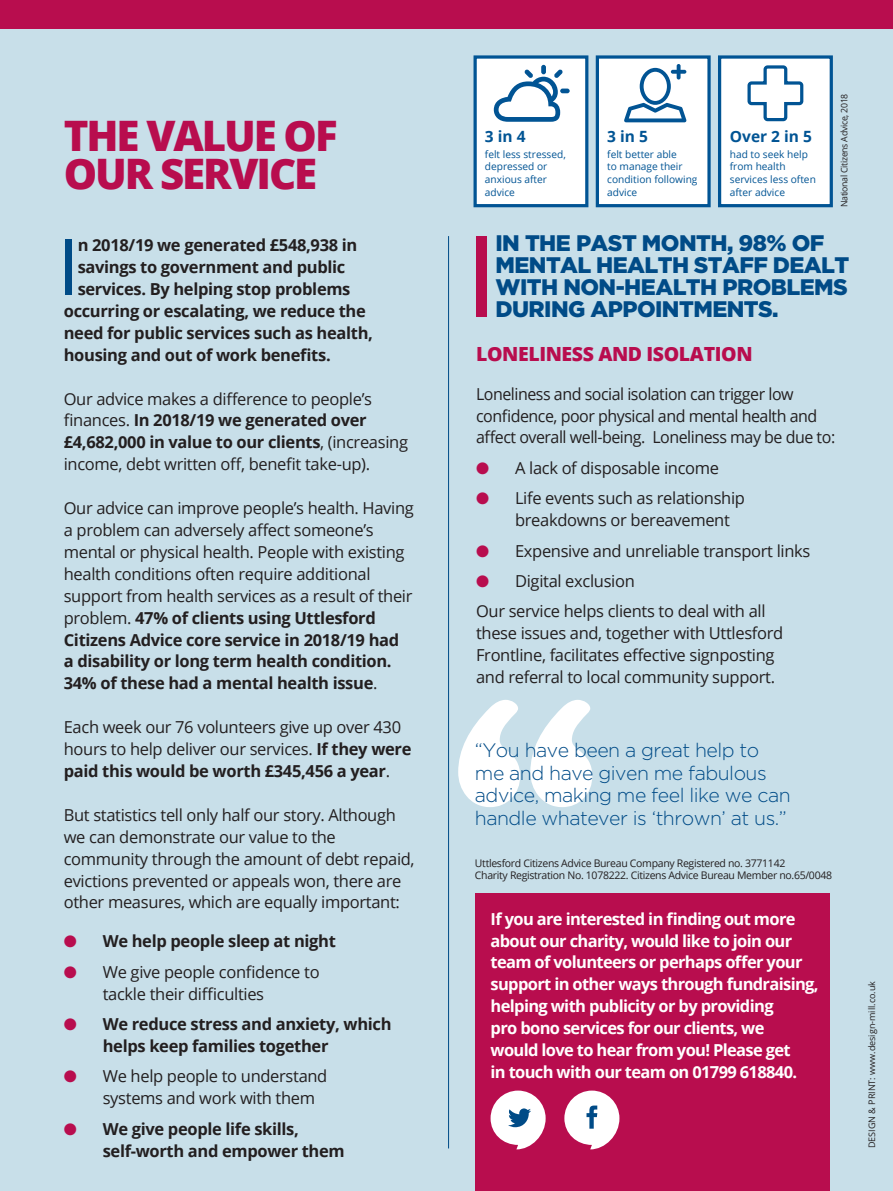
<style>
.page{position:relative;width:893px;height:1191px;background:#c8dfe9}
.page>*{position:absolute;margin:0;border:0;box-sizing:border-box;transform-origin:0 0}
._19_BODY{font:77.85px "Open Sans";color:#004b87}
._15HEADS{font:800 42px/37.5px "Open Sans";letter-spacing:-.05em;color:#b80d4e}
._14_HEADS{font:900 22.5px/21.9px "Gotham";letter-spacing:-.025em;color:#004b87}
._19_QUOTE{font:300 19.5px/22.5px "Gotham";letter-spacing:-.025em;color:#004b87}
._19_HEADS{font:800 19.5px "Open Sans";letter-spacing:-.02em;color:#b80d4e}
._19_BODY-2{font:16.5px/21.9px "Open Sans";letter-spacing:-.02em;color:#231f20}
._19_BODY-3{font:700 16.5px/21.9px "Open Sans";letter-spacing:-.02em;color:#231f20}
._14Body{font:700 16.5px/21.9px "Open Sans";letter-spacing:-.04em;color:#fff}
.t1{font:700 15.45px "Open Sans";color:#015494}
.t2{font:10.5px/12.6px "Open Sans";letter-spacing:-.03em;color:#231f20}
.t3{font:10.2px/12.8px "Open Sans";color:#015494}
.Body{font:9px "Open Sans";color:#231f20}
._19_BODY-4{font:9px "Open Sans";letter-spacing:-.03em;color:#231f20}
.s1{font-weight:700}
.s2{color:#b80d4e}
</style>
<div class="page">
<div style="left:0;top:0;width:893px;height:28px;background:#b80d4e"></div>
<hr style="left:448px;top:236px;width:1px;height:912px;background:#004b87">
<svg style="left:458px;top:700px;width:134px;height:107px"></svg>
<div style="left:476px;top:237px;width:11px;height:80px;background:#b80d4e"></div>
<div style="left:475px;top:893px;width:354px;height:298px;background:#b80d4e"></div>
<svg style="left:491px;top:1090px;width:55px;height:59px"></svg>
<svg style="left:564px;top:1090px;width:55px;height:59px"></svg>
<div style="left:475px;top:57px;width:112px;height:149px;background:#fff"></div>
<div style="left:473px;top:55px;width:115px;height:152px;border:3px solid #015494"></div>
<div style="left:597px;top:57px;width:112px;height:149px;background:#fff"></div>
<div style="left:596px;top:55px;width:115px;height:152px;border:3px solid #015494"></div>
<div style="left:720px;top:57px;width:111px;height:149px;background:#fff"></div>
<div style="left:718px;top:55px;width:115px;height:152px;border:3px solid #015494"></div>
<svg style="left:560px;top:89px;width:10px;height:4px"></svg>
<div style="left:541px;top:65px;width:5px;height:9px;background:#015494;border-radius:2px"></div>
<svg style="left:494px;top:69px;width:69px;height:53px"></svg>
<svg style="left:624px;top:64px;width:62px;height:58px"></svg>
<svg style="left:747px;top:65px;width:57px;height:57px"></svg>
<p class="_15HEADS" style="left:64px;top:115px;width:275px">THE VALUE OF<br>OUR SERVICE</p>
<p class="_19_BODY" style="left:58px;top:213px;width:23px">I</p>
<p class="_19_BODY-3" style="left:78px;top:234px;width:281px">n 2018/19 we generated £548,938 in</p>
<p class="_19_BODY-3" style="left:78px;top:256px;width:269px">savings to government and public</p>
<p class="_19_BODY-3" style="left:78px;top:278px;width:274px">services. By helping stop problems</p>
<p class="_19_BODY-3" style="left:64px;top:299px;width:304px">occurring or escalating, we reduce the</p>
<p class="_19_BODY-3" style="left:64px;top:321px;width:311px">need for public services such as health,</p>
<p class="_19_BODY-3" style="left:64px;top:343px;width:268px">housing and out of work benefits.</p>
<p class="_19_BODY-2" style="left:64px;top:387px;width:346px">Our advice makes a difference to people’s finances. <span class="s1">In 2018/19 we generated over £4,682,000 in value to our clients</span>, (increasing income, debt written off, benefit take-up).</p>
<p class="_19_BODY-2" style="left:64px;top:497px;width:352px">Our advice can improve people’s health. Having a problem can adversely affect someone’s mental or physical health. People with existing health conditions often require additional support from health services as a result of their problem. <span class="s1">47% of clients using Uttlesford Citizens Advice core service in 2018/19 had<br>a disability or long term health condition.<br>34% of these had a mental health issue</span>.</p>
<p class="_19_BODY-2" style="left:64px;top:716px;width:349px">Each week our 76 volunteers give up over 430 hours to help deliver our services. <span class="s1">If they were paid this would be worth £345,456 a year</span>.</p>
<p class="_19_BODY-2" style="left:64px;top:803px;width:352px">But statistics tell only half our story. Although we can demonstrate our value to the community through the amount of debt repaid, evictions prevented or appeals won, there are other measures, which are equally important:</p>
<p class="_19_BODY-3" style="left:64px;top:930px;width:274px"><span class="s2">●</span> We help people sleep at night</p>
<p class="_19_BODY-2" style="left:103px;top:960px;width:218px;text-indent:-39px"><span class="s2">●</span> We give people confidence to tackle their difficulties</p>
<p class="_19_BODY-3" style="left:103px;top:1012px;width:290px;text-indent:-39px"><span class="s2">●</span> We reduce stress and anxiety, which helps keep families together</p>
<p class="_19_BODY-2" style="left:103px;top:1065px;width:226px;text-indent:-39px"><span class="s2">●</span> We help people to understand systems and work with them</p>
<p class="_19_BODY-3" style="left:103px;top:1117px;width:243px;text-indent:-39px"><span class="s2">●</span> We give people life skills, self-worth and empower them</p>
<p class="t1" style="left:485px;top:126px;width:42px">3 in 4</p>
<p class="t3" style="left:485px;top:147px;width:82px">felt less stressed, depressed or anxious after advice</p>
<p class="t1" style="left:607px;top:126px;width:42px">3 in 5</p>
<p class="t3" style="left:607px;top:147px;width:92px">felt better able<br>to manage their condition following advice</p>
<p class="t1" style="left:730px;top:126px;width:84px">Over 2 in 5</p>
<p class="t3" style="left:730px;top:147px;width:88px">had to seek help from health services less often after advice</p>
<p class="_19_BODY-4" style="left:838px;top:207px;width:115px;rotate:-90deg">National Citizens Advice, 2018</p>
<p class="_14_HEADS" style="left:495px;top:232px;width:355px">IN THE PAST MONTH, 98% OF<br>MENTAL HEALTH STAFF DEALT<br>WITH NON-HEALTH PROBLEMS<br>DURING APPOINTMENTS.</p>
<p class="_19_HEADS" style="left:476px;top:339px;width:278px">LONELINESS AND ISOLATION</p>
<p class="_19_BODY-2" style="left:476px;top:382px;width:361px">Loneliness and social isolation can trigger low confidence, poor physical and mental health and affect overall well-being. Loneliness may be due to:</p>
<p class="_19_BODY-2" style="left:476px;top:456px;width:245px"><span class="s2">●</span> A lack of disposable income</p>
<p class="_19_BODY-2" style="left:515px;top:487px;width:231px;text-indent:-39px"><span class="s2">●</span> Life events such as relationship breakdowns or bereavement</p>
<p class="_19_BODY-2" style="left:476px;top:539px;width:336px"><span class="s2">●</span> Expensive and unreliable transport links</p>
<p class="_19_BODY-2" style="left:476px;top:569px;width:160px"><span class="s2">●</span> Digital exclusion</p>
<p class="_19_BODY-2" style="left:476px;top:600px;width:309px">Our service helps clients to deal with all these issues and, together with Uttlesford Frontline, facilitates effective signposting and referral to local community support.</p>
<p class="_19_QUOTE" style="left:475px;top:738px;width:317px">“You have been a great help to me and have given me fabulous advice, making me feel like we can handle whatever is ‘thrown’ at us.”</p>
<p class="t2" style="left:475px;top:856px;width:359px">Uttlesford Citizens Advice Bureau Company Registered no. 3771142<br>Charity Registration No. 1078222. Citizens Advice Bureau Member no.65/0048</p>
<p class="_14Body" style="left:491px;top:907px;width:330px">If you are interested in finding out more about our charity, would like to join our team of volunteers or perhaps offer your support in other ways through fundraising, helping with publicity or by providing<br>pro bono services for our clients, we<br>would love to hear from you! Please get<br>in touch with our team on 01799 618840.</p>
<p class="Body" style="left:866px;top:1148px;width:169px;rotate:-90deg">DESIGN &amp; PRINT: www.design-mill.co.uk</p>
</div>
